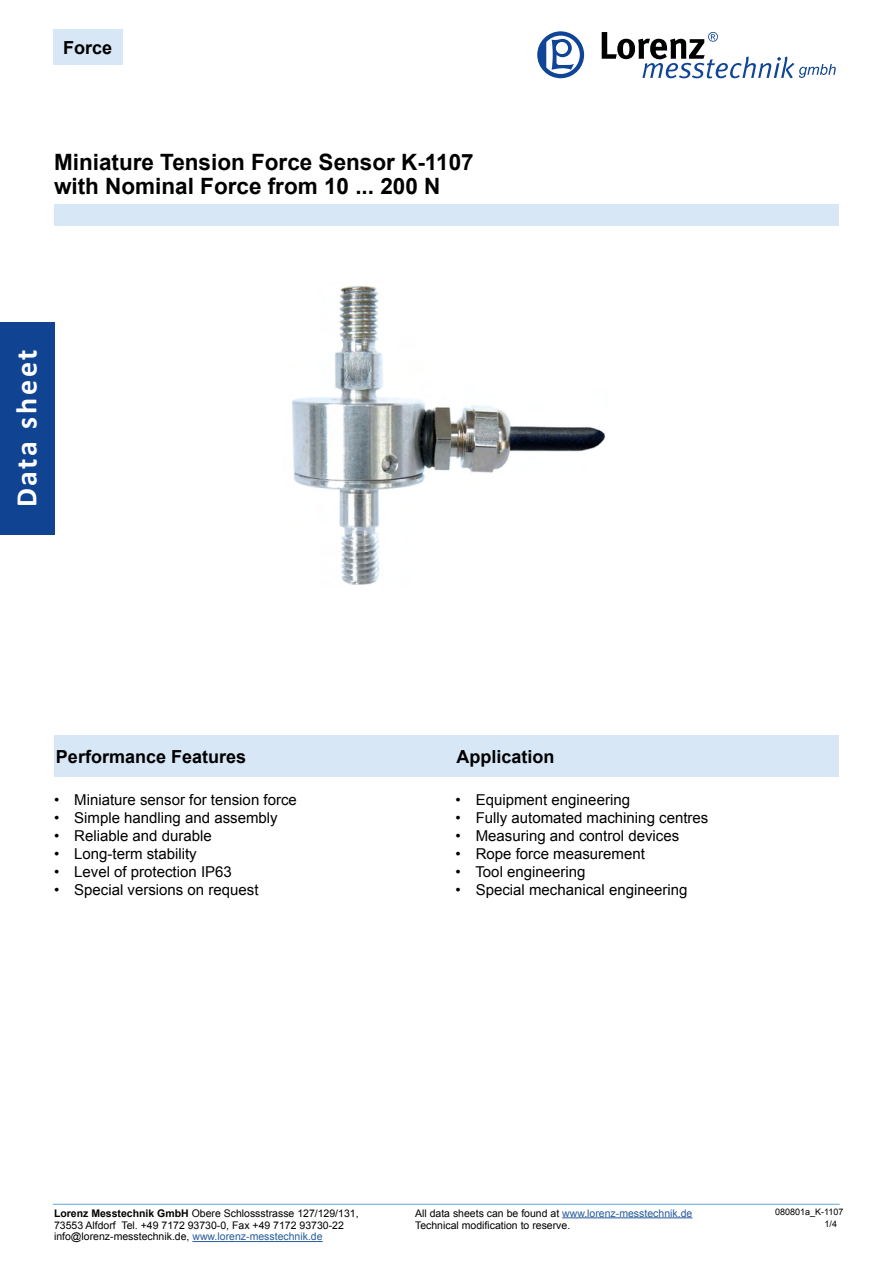
<style>
.page{position:relative;width:893px;height:1263px;background:#fff}
.page>*{position:absolute;margin:0;border:0;box-sizing:border-box;transform-origin:0 0}
.t1{font:700 30px "Calibri";letter-spacing:.09em;color:#fff}
.t2{font:700 22.5px/24px "Arial";color:#000}
.t3{font:700 18px "Arial";color:#000}
.t4{font:15px "Arial";color:#000}
.t5{font:10.5px/12.6px "Arial";color:#000}
.t6{font:9px "Arial";color:#000}
.s1{font-weight:700}
.s2{color:#275b9b}
</style>
<div class="page">
<div style="left:0;top:322px;width:54px;height:213px;background:#104493"></div>
<hr style="left:192px;top:1241px;width:131px;height:1px;background:#275b9b">
<hr style="left:562px;top:1217px;width:130px;height:1px;background:#275b9b">
<hr style="left:53px;top:1204px;width:787px;height:1px;background:#6fb0e0">
<svg style="left:537px;top:31px;width:47px;height:47px"></svg>
<svg style="left:602px;top:32px;width:234px;height:46px"></svg>
<img style="left:291px;top:286px;width:314px;height:299px">
<div style="left:54px;top:736px;width:785px;height:41px;background:#d8e7f6"></div>
<div style="left:53px;top:30px;width:69px;height:35px;background:#d8e7f6"></div>
<div style="left:54px;top:204px;width:785px;height:21px;background:#d8e7f6"></div>
<p class="t3" style="left:63px;top:36px;width:51px">Force</p>
<h2 class="t2" style="left:54px;top:151px;width:421px">Miniature Tension Force Sensor K-1107 with Nominal Force from 10 ... 200 N</h2>
<h1 class="t1" style="left:7px;top:507px;width:159px;rotate:-90deg">Data sheet</h1>
<p class="t3" style="left:56px;top:745px;width:192px">Performance Features</p>
<p class="t3" style="left:456px;top:745px;width:100px">Application</p>
<p class="t4" style="left:54px;top:790px;width:244px">• Miniature sensor for tension force</p>
<p class="t4" style="left:54px;top:808px;width:225px">• Simple handling and assembly</p>
<p class="t4" style="left:54px;top:826px;width:159px">• Reliable and durable</p>
<p class="t4" style="left:54px;top:844px;width:144px">• Long-term stability</p>
<p class="t4" style="left:54px;top:862px;width:179px">• Level of protection IP63</p>
<p class="t4" style="left:54px;top:880px;width:206px">• Special versions on request</p>
<p class="t4" style="left:455px;top:790px;width:176px">• Equipment engineering</p>
<p class="t4" style="left:455px;top:808px;width:254px">• Fully automated machining centres</p>
<p class="t4" style="left:455px;top:826px;width:225px">• Measuring and control devices</p>
<p class="t4" style="left:455px;top:844px;width:191px">• Rope force measurement</p>
<p class="t4" style="left:455px;top:862px;width:132px">• Tool engineering</p>
<p class="t4" style="left:455px;top:880px;width:234px">• Special mechanical engineering</p>
<p class="t5" style="left:54px;top:1207px;width:306px"><span class="s1">Lorenz Messtechnik GmbH</span> Obere Schlossstrasse 127/129/131,<br>73553 Alfdorf Tel. +49 7172 93730-0, Fax +49 7172 93730-22</p>
<p class="t5" style="left:54px;top:1230px;width:270px">info@lorenz-messtechnik.de, <span class="s2">www.lorenz-messtechnik.de</span></p>
<p class="t6" style="left:775px;top:1206px;width:70px">080801a_K-1107</p>
<p class="t5" style="left:415px;top:1207px;width:279px">All data sheets can be found at <span class="s2">www.lorenz-messtechnik.de<br></span>Technical modification to reserve.</p>
<p class="t6" style="left:824px;top:1218px;width:14px">1/4</p>
</div>
